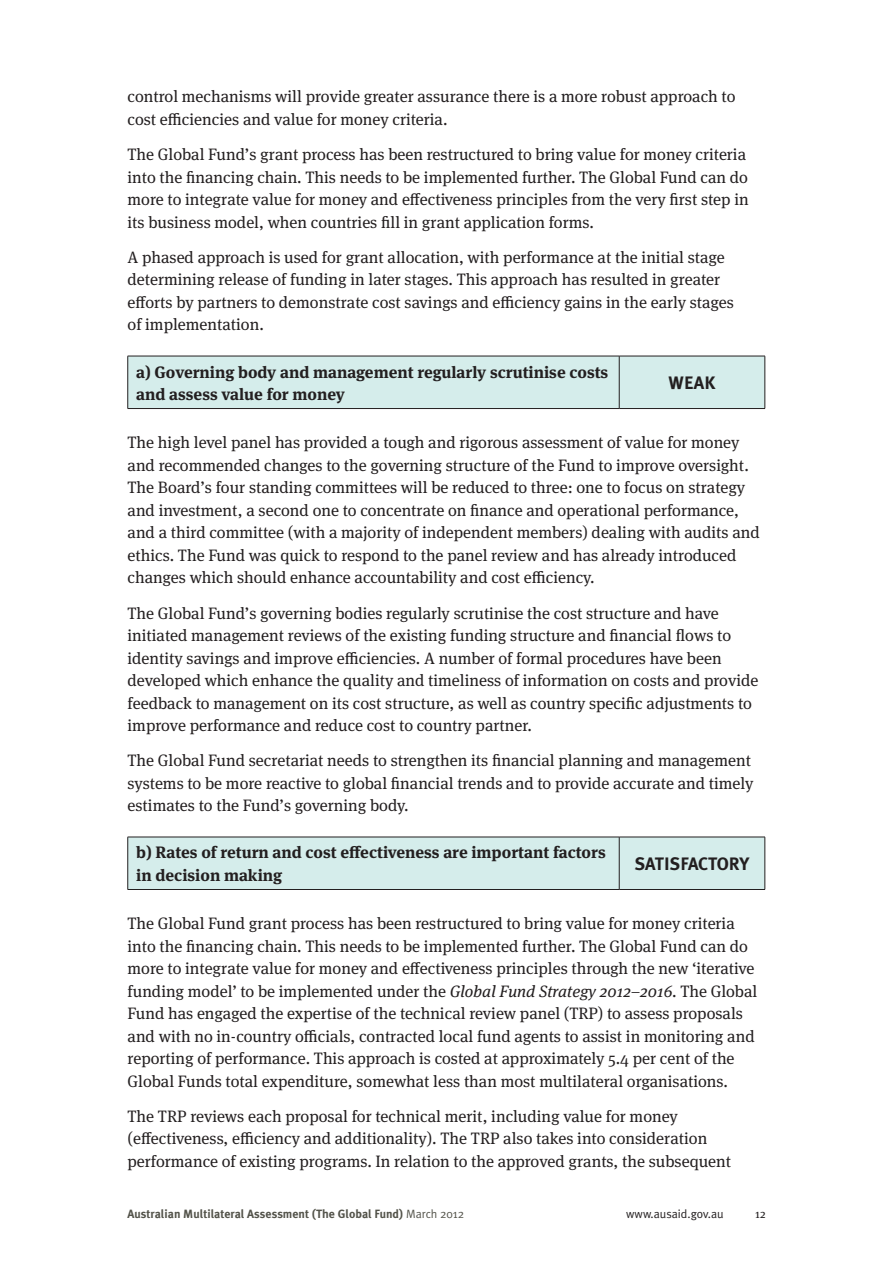
<style>
.page{position:relative;width:893px;height:1263px;background:#fff}
.page>*{position:absolute;margin:0;border:0;box-sizing:border-box;transform-origin:0 0}
._08bbbb_RIGHT_COLUMN{font:700 18px "Meta Plus";color:#231f20}
._04__BODY_TEXT{font:16.5px/22.5px "Meta Serif OT";color:#231f20}
._04__BODY_TEXT-2{font:700 16.5px/22.5px "Meta Serif OT";color:#231f20}
.t1{font:700 12px "Meta Plus";color:#53534a}
.t2{font:12px "Meta Plus Normal";color:#231f20}
.t3{font:12px "Meta Serif OT";color:#231f20}
.s1{font-style:italic}
.s2{font-family:"Meta Plus Normal";font-weight:400}
</style>
<div class="page">
<div style="left:128px;top:357px;width:637px;height:51px;background:#d5edeb"></div>
<hr style="left:128px;top:356px;width:491px;height:1px;background:#231f20">
<hr style="left:619px;top:356px;width:146px;height:1px;background:#231f20">
<hr style="left:619px;top:356px;width:1px;height:52px;background:#231f20">
<hr style="left:128px;top:408px;width:491px;height:1px;background:#231f20">
<hr style="left:619px;top:408px;width:146px;height:1px;background:#231f20">
<hr style="left:127px;top:356px;width:1px;height:52px;background:#231f20">
<hr style="left:765px;top:356px;width:1px;height:52px;background:#231f20">
<div style="left:128px;top:838px;width:637px;height:51px;background:#d5edeb"></div>
<hr style="left:128px;top:837px;width:491px;height:1px;background:#231f20">
<hr style="left:619px;top:837px;width:146px;height:1px;background:#231f20">
<hr style="left:619px;top:837px;width:1px;height:52px;background:#231f20">
<hr style="left:128px;top:889px;width:491px;height:1px;background:#231f20">
<hr style="left:619px;top:889px;width:146px;height:1px;background:#231f20">
<hr style="left:127px;top:837px;width:1px;height:52px;background:#231f20">
<hr style="left:765px;top:837px;width:1px;height:52px;background:#231f20">
<p class="_04__BODY_TEXT" style="left:128px;top:86px;width:609px">control mechanisms will provide greater assurance there is a more robust approach to cost efficiencies and value for money criteria.</p>
<p class="_04__BODY_TEXT" style="left:128px;top:143px;width:623px">The Global Fund’s grant process has been restructured to bring value for money criteria into the financing chain. This needs to be implemented further. The Global Fund can do more to integrate value for money and effectiveness principles from the very first step in its business model, when countries fill in grant application forms.</p>
<p class="_04__BODY_TEXT" style="left:128px;top:246px;width:608px">A phased approach is used for grant allocation, with performance at the initial stage determining release of funding in later stages. This approach has resulted in greater efforts by partners to demonstrate cost savings and efficiency gains in the early stages of implementation.</p>
<p class="_04__BODY_TEXT-2" style="left:136px;top:361px;width:474px">a) Governing body and management regularly scrutinise costs and assess value for money</p>
<p class="_08bbbb_RIGHT_COLUMN" style="left:669px;top:373px;width:48px">WEAK</p>
<p class="_04__BODY_TEXT" style="left:128px;top:432px;width:634px">The high level panel has provided a tough and rigorous assessment of value for money and recommended changes to the governing structure of the Fund to improve oversight.<br>The Board’s four standing committees will be reduced to three: one to focus on strategy and investment, a second one to concentrate on finance and operational performance, and a third committee (with a majority of independent members) dealing with audits and ethics. The Fund was quick to respond to the panel review and has already introduced changes which should enhance accountability and cost efficiency.</p>
<p class="_04__BODY_TEXT" style="left:128px;top:602px;width:632px">The Global Fund’s governing bodies regularly scrutinise the cost structure and have initiated management reviews of the existing funding structure and financial flows to identity savings and improve efficiencies. A number of formal procedures have been developed which enhance the quality and timeliness of information on costs and provide feedback to management on its cost structure, as well as country specific adjustments to improve performance and reduce cost to country partner.</p>
<p class="_04__BODY_TEXT" style="left:128px;top:750px;width:627px">The Global Fund secretariat needs to strengthen its financial planning and management systems to be more reactive to global financial trends and to provide accurate and timely estimates to the Fund’s governing body.</p>
<p class="_04__BODY_TEXT-2" style="left:136px;top:842px;width:471px">b) Rates of return and cost effectiveness are important factors in decision making</p>
<p class="_08bbbb_RIGHT_COLUMN" style="left:635px;top:853px;width:116px">SATISFACTORY</p>
<p class="_04__BODY_TEXT" style="left:128px;top:912px;width:631px">The Global Fund grant process has been restructured to bring value for money criteria into the financing chain. This needs to be implemented further. The Global Fund can do more to integrate value for money and effectiveness principles through the new ‘iterative funding model’ to be implemented under the <span class="s1">Global Fund Strategy 2012–2016.</span> The Global Fund has engaged the expertise of the technical review panel (TRP) to assess proposals and with no in-country officials, contracted local fund agents to assist in monitoring and reporting of performance. This approach is costed at approximately 5.4 per cent of the Global Funds total expenditure, somewhat less than most multilateral organisations.</p>
<p class="_04__BODY_TEXT" style="left:128px;top:1105px;width:605px">The TRP reviews each proposal for technical merit, including value for money (effectiveness, efficiency and additionality). The TRP also takes into consideration performance of existing programs. In relation to the approved grants, the subsequent</p>
<p class="t1" style="left:128px;top:1207px;width:338px">Australian Multilateral Assessment (The Global Fund) <span class="s2">March 2012</span></p>
<p class="t2" style="left:626px;top:1207px;width:99px">www.ausaid.gov.au</p>
<p class="t3" style="left:755px;top:1207px;width:12px">12</p>
</div>
